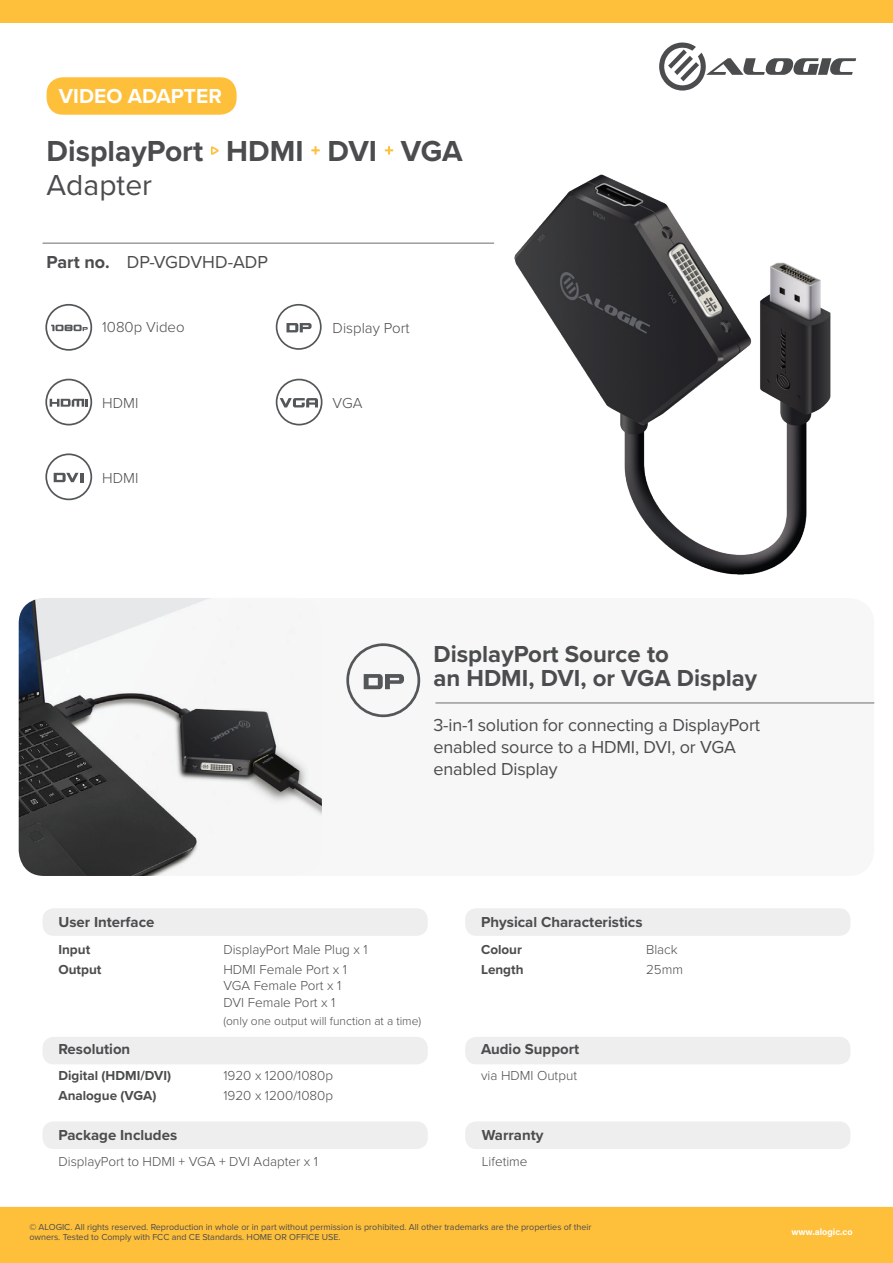
<style>
.page{position:relative;width:893px;height:1263px;background:#fff}
.page>*{position:absolute;margin:0;border:0;box-sizing:border-box;transform-origin:0 0}
.t1{font:700 30px "Proxima Nova";color:#4b4c4d}
.t2{font:30px "Proxima Nova";color:#4b4c4d}
.t3{font:700 24px/24.6px "Proxima Nova";color:#4b4c4d}
.t4{font:700 21px "Proxima Nova";color:#fff}
.t5{font:18px/21.6px "Proxima Nova";letter-spacing:-.01em;color:#4b4c4d}
.t6{font:700 15px "Proxima Nova";color:#4b4c4d}
.t7{font:300 15px "Proxima Nova";color:#4b4c4d}
.t8{font:300 13.5px/20.5px "Proxima Nova";color:#4b4c4d}
.t9{font:700 13.5px/20.5px "Proxima Nova";color:#4b4c4d}
.t10{font:300 12px "Proxima Nova";color:#4b4c4d}
.t11{font:9px/10.8px "Proxima Nova";color:#4b4c4d}
.t12{font:700 9px "Acumin Pro";color:#fff}
.s1{font-weight:700}
</style>
<div class="page">
<div style="left:0;top:1207px;width:893px;height:56px;background:#febf3b"></div>
<div style="left:0;top:0;width:893px;height:22px;background:#febf3b"></div>
<img style="left:514px;top:174px;width:317px;height:401px">
<div style="left:47px;top:77px;width:190px;height:38px;background:#febf3b;border-radius:16px"></div>
<svg style="left:659px;top:42px;width:197px;height:49px"></svg>
<div style="left:19px;top:598px;width:855px;height:278px;background:#f7f7f7;border-radius:26px"></div>
<img style="left:19px;top:598px;width:303px;height:278px">
<svg style="left:211px;top:146px;width:8px;height:9px"></svg>
<svg style="left:311px;top:146px;width:9px;height:9px"></svg>
<svg style="left:385px;top:146px;width:8px;height:9px"></svg>
<div style="left:43px;top:1037px;width:384px;height:27px;background:#eeeeef;border-radius:10px"></div>
<div style="left:43px;top:1037px;width:385px;height:27px;border:2px solid #eeeeef;border-radius:10px"></div>
<div style="left:466px;top:1037px;width:384px;height:27px;background:#eeeeef;border-radius:10px"></div>
<div style="left:465px;top:1037px;width:385px;height:27px;border:2px solid #eeeeef;border-radius:10px"></div>
<div style="left:43px;top:1122px;width:384px;height:26px;background:#eeeeef;border-radius:10px"></div>
<div style="left:43px;top:1121px;width:385px;height:28px;border:2px solid #eeeeef;border-radius:10px"></div>
<div style="left:43px;top:909px;width:384px;height:26px;background:#eeeeef;border-radius:10px"></div>
<div style="left:43px;top:908px;width:385px;height:28px;border:2px solid #eeeeef;border-radius:10px"></div>
<div style="left:466px;top:1122px;width:384px;height:26px;background:#eeeeef;border-radius:10px"></div>
<div style="left:465px;top:1121px;width:385px;height:28px;border:2px solid #eeeeef;border-radius:10px"></div>
<div style="left:466px;top:909px;width:384px;height:26px;background:#eeeeef;border-radius:10px"></div>
<div style="left:465px;top:908px;width:385px;height:28px;border:2px solid #eeeeef;border-radius:10px"></div>
<svg style="left:276px;top:304px;width:46px;height:46px"></svg>
<svg style="left:346px;top:643px;width:74px;height:74px"></svg>
<svg style="left:45px;top:304px;width:47px;height:47px"></svg>
<svg style="left:45px;top:453px;width:47px;height:47px"></svg>
<hr style="left:435px;top:703px;width:439px;height:1px;background:#6c6d70">
<hr style="left:43px;top:243px;width:451px;height:1px;background:#6c6d70">
<svg style="left:45px;top:379px;width:47px;height:46px"></svg>
<svg style="left:276px;top:379px;width:46px;height:46px"></svg>
<h3 class="t4" style="left:59px;top:81px;width:165px">VIDEO ADAPTER</h3>
<h1 class="t1" style="left:47px;top:128px;width:418px">DisplayPort HDMI DVI VGA</h1>
<h1 class="t2" style="left:47px;top:163px;width:107px">Adapter</h1>
<h3 class="t5" style="left:47px;top:250px;width:223px"><span class="s1">Part no.</span> DP-VGDVHD-ADP</h3>
<h3 class="t7" style="left:102px;top:316px;width:84px">1080p Video</h3>
<h3 class="t7" style="left:333px;top:317px;width:78px">Display Port</h3>
<h3 class="t7" style="left:102px;top:392px;width:38px">HDMI</h3>
<h3 class="t7" style="left:333px;top:392px;width:31px">VGA</h3>
<h3 class="t7" style="left:102px;top:467px;width:38px">HDMI</h3>
<h3 class="t6" style="left:58px;top:911px;width:98px">User Interface</h3>
<h3 class="t9" style="left:58px;top:939px;width:44px">Input<br>Output</h3>
<h2 class="t3" style="left:433px;top:641px;width:325px">DisplayPort Source to<br>an HDMI, DVI, or VGA Display</h2>
<h3 class="t5" style="left:433px;top:714px;width:328px">3-in-1 solution for connecting a DisplayPort enabled source to a HDMI, DVI, or VGA enabled Display</h3>
<h3 class="t8" style="left:223px;top:938px;width:146px">DisplayPort Male Plug x 1<br>HDMI Female Port x 1</h3>
<h3 class="t8" style="left:223px;top:977px;width:119px;line-height:16.2px">VGA Female Port x 1<br>DVI Female Port x 1</h3>
<h3 class="t10" style="left:223px;top:1012px;width:199px">(only one output will function at a time)</h3>
<h3 class="t6" style="left:481px;top:911px;width:163px">Physical Characteristics</h3>
<h3 class="t9" style="left:481px;top:939px;width:44px">Colour<br>Length</h3>
<h3 class="t8" style="left:646px;top:938px;width:39px">Black<br>25mm</h3>
<h3 class="t6" style="left:58px;top:1038px;width:73px">Resolution</h3>
<h3 class="t6" style="left:481px;top:1038px;width:100px">Audio Support</h3>
<h3 class="t9" style="left:58px;top:1065px;width:114px">Digital (HDMI/DVI)<br>Analogue (VGA)</h3>
<h3 class="t8" style="left:223px;top:1064px;width:111px">1920 x 1200/1080p<br>1920 x 1200/1080p</h3>
<h3 class="t8" style="left:481px;top:1064px;width:97px">via HDMI Output</h3>
<h3 class="t6" style="left:58px;top:1123px;width:120px">Package Includes</h3>
<h3 class="t8" style="left:58px;top:1150px;width:261px">DisplayPort to HDMI + VGA + DVI Adapter x 1</h3>
<h3 class="t6" style="left:482px;top:1123px;width:63px">Warranty</h3>
<h3 class="t8" style="left:482px;top:1150px;width:47px">Lifetime</h3>
<p class="t11" style="left:29px;top:1221px;width:564px">© ALOGIC. All rights reserved. Reproduction in whole or in part without permission is prohibited. All other trademarks are the properties of their owners. Tested to Comply with FCC and CE Standards. HOME OR OFFICE USE.</p>
<p class="t12" style="left:791px;top:1225px;width:63px">www.alogic.co</p>
</div>
